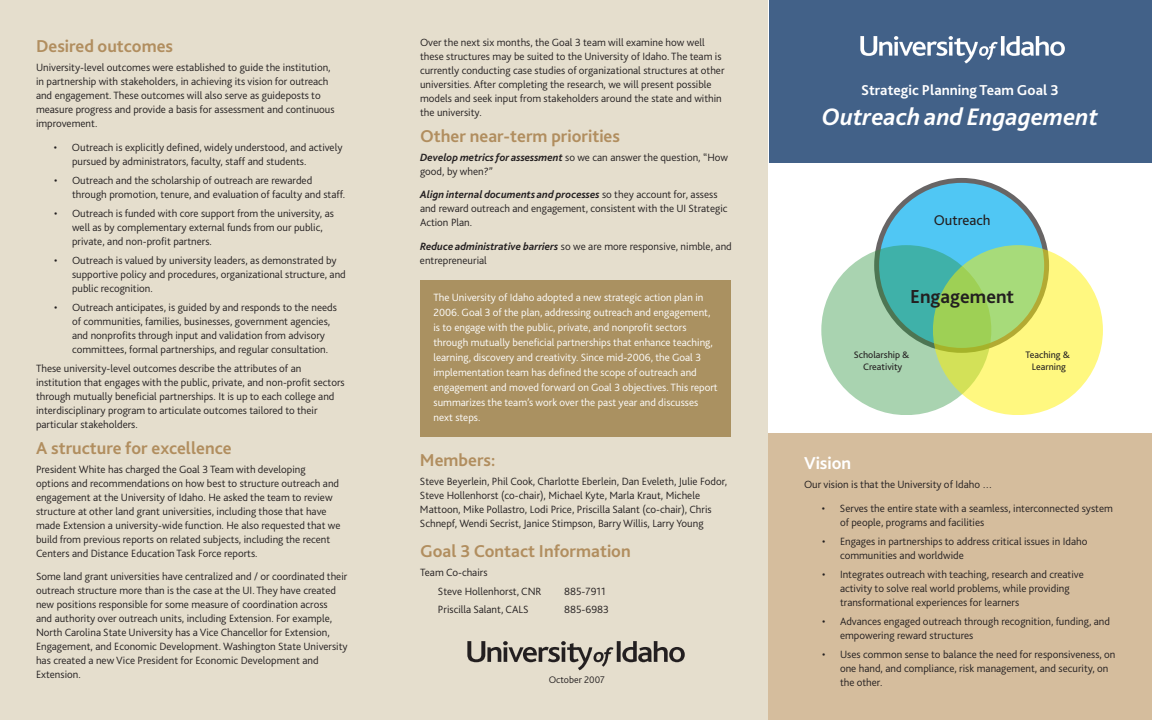
<style>
.page{position:relative;width:1152px;height:720px;background:#fff}
.page>*{position:absolute;margin:0;border:0;box-sizing:border-box;transform-origin:0 0}
.t1{font:italic 700 25px "Bliss 2";color:#fff}
.t2{font:700 19.7px "Bliss 2";color:#231f20}
.t3{font:700 18px "Bliss 2";color:#b18e5f}
.t4{font:700 18px "Bliss 2";color:#fff}
.t5{font:700 15px "Bliss 2";color:#fff}
.t6{font:14.8px "Bliss 2";color:#231f20}
.t7{font:300 11px/14px "Bliss 2";color:#231f20}
.t8{font:300 11px/15px "Bliss 2";color:#fff}
.t9{font:300 10px "Bliss 2";color:#231f20}
.t10{font:9.9px/11.8px "Bliss 2";color:#231f20;text-align:center}
.s1{font-weight:700;font-style:italic}
</style>
<div class="page">
<div style="left:764px;top:433px;width:388px;height:287px;background:#d5bd9d"></div>
<div style="left:0;top:0;width:768px;height:720px;background:#e5decd"></div>
<div style="left:769px;top:0;width:383px;height:163px;background:#426188"></div>
<svg style="left:860px;top:36px;width:205px;height:27px"></svg>
<svg style="left:877px;top:180px;width:170px;height:170px;background:#51bfe9"></svg>
<svg style="left:821px;top:245px;width:170px;height:170px;background:#8ac7ac"></svg>
<svg style="left:933px;top:245px;width:170px;height:170px;background:#d7e772"></svg>
<svg style="left:467px;top:641px;width:218px;height:29px"></svg>
<div style="left:420px;top:280px;width:312px;height:157px;background:#aa9161"></div>
<h3 class="t3" style="left:36px;top:35px;width:139px">Desired outcomes</h3>
<p class="t7" style="left:36px;top:60px;width:300px">University-level outcomes were established to guide the institution, in partnership with stakeholders, in achieving its vision for outreach and engagement. These outcomes will also serve as guideposts to measure progress and provide a basis for assessment and continuous improvement.</p>
<p class="t7" style="left:72px;top:140px;width:272px;text-indent:-18px">• Outreach is explicitly defined, widely understood, and actively pursued by administrators, faculty, staff and students.</p>
<p class="t7" style="left:72px;top:173px;width:275px;text-indent:-18px">• Outreach and the scholarship of outreach are rewarded through promotion, tenure, and evaluation of faculty and staff.</p>
<p class="t7" style="left:72px;top:206px;width:263px;text-indent:-18px">• Outreach is funded with core support from the university, as well as by complementary external funds from our public, private, and non-profit partners.</p>
<p class="t7" style="left:72px;top:253px;width:275px;text-indent:-18px">• Outreach is valued by university leaders, as demonstrated by supportive policy and procedures, organizational structure, and public recognition.</p>
<p class="t7" style="left:72px;top:300px;width:266px;text-indent:-18px">• Outreach anticipates, is guided by and responds to the needs of communities, families, businesses, government agencies, and nonprofits through input and validation from advisory committees, formal partnerships, and regular consultation.</p>
<p class="t7" style="left:36px;top:361px;width:310px">These university-level outcomes describe the attributes of an institution that engages with the public, private, and non-profit sectors through mutually beneficial partnerships. It is up to each college and interdisciplinary program to articulate outcomes tailored to their particular stakeholders.</p>
<h3 class="t3" style="left:36px;top:437px;width:197px">A structure for excellence</h3>
<p class="t7" style="left:36px;top:462px;width:306px">President White has charged the Goal 3 Team with developing options and recommendations on how best to structure outreach and engagement at the University of Idaho. He asked the team to review structure at other land grant universities, including those that have made Extension a university-wide function. He also requested that we build from previous reports on related subjects, including the recent Centers and Distance Education Task Force reports.</p>
<p class="t7" style="left:36px;top:569px;width:313px">Some land grant universities have centralized and / or coordinated their outreach structure more than is the case at the UI. They have created new positions responsible for some measure of coordination across<br>and authority over outreach units, including Extension. For example, North Carolina State University has a Vice Chancellor for Extension, Engagement, and Economic Development. Washington State University has created a new Vice President for Economic Development and Extension.</p>
<p class="t7" style="left:420px;top:35px;width:306px">Over the next six months, the Goal 3 team will examine how well these structures may be suited to the University of Idaho. The team is currently conducting case studies of organizational structures at other universities. After completing the research, we will present possible models and seek input from stakeholders around the state and within the university.</p>
<h3 class="t3" style="left:420px;top:125px;width:202px">Other near-term priorities</h3>
<p class="t7" style="left:420px;top:150px;width:310px"><span class="s1">Develop metrics for assessment</span> so we can answer the question, “How good, by when?”</p>
<p class="t7" style="left:420px;top:188px;width:309px"><span class="s1">Align internal documents and processes</span> so they account for, assess and reward outreach and engagement, consistent with the UI Strategic<br>Action Plan.</p>
<p class="t7" style="left:420px;top:239px;width:313px"><span class="s1">Reduce administrative barriers</span> so we are more responsive, nimble, and entrepreneurial</p>
<p class="t8" style="left:433px;top:290px;width:286px">The University of Idaho adopted a new strategic action plan in 2006. Goal 3 of the plan, addressing outreach and engagement, is to engage with the public, private, and nonprofit sectors through mutually beneficial partnerships that enhance teaching, learning, discovery and creativity. Since mid-2006, the Goal 3 implementation team has defined the scope of outreach and engagement and moved forward on Goal 3 objectives. This report summarizes the team’s work over the past year and discusses next steps.</p>
<h3 class="t3" style="left:420px;top:448px;width:77px">Members:</h3>
<p class="t7" style="left:420px;top:474px;width:309px">Steve Beyerlein, Phil Cook, Charlotte Eberlein, Dan Eveleth, Julie Fodor, Steve Hollenhorst (co-chair), Michael Kyte, Marla Kraut, Michele Mattoon, Mike Pollastro, Lodi Price, Priscilla Salant (co-chair), Chris Schnepf, Wendi Secrist, Janice Stimpson, Barry Willis, Larry Young</p>
<h3 class="t3" style="left:420px;top:539px;width:212px">Goal 3 Contact Information</h3>
<p class="t7" style="left:438px;top:562px;width:105px;line-height:19px;text-indent:-18px">Team Co-chairs<br>Steve Hollenhorst, CNR</p>
<p class="t7" style="left:564px;top:584px;width:43px">885-7911</p>
<p class="t7" style="left:438px;top:602px;width:92px">Priscilla Salant, CALS</p>
<p class="t7" style="left:564px;top:602px;width:47px">885-6983</p>
<p class="t9" style="left:549px;top:673px;width:58px">October 2007</p>
<h3 class="t5" style="left:861px;top:80px;width:199px">Strategic Planning Team Goal 3</h3>
<h1 class="t1" style="left:822px;top:101px;width:278px">Outreach and Engagement</h1>
<h3 class="t6" style="left:934px;top:211px;width:58px">Outreach</h3>
<h2 class="t2" style="left:910px;top:284px;width:106px">Engagement</h2>
<p class="t10" style="left:854px;top:349px;width:57px">Scholarship &amp;<br>Creativity</p>
<p class="t10" style="left:1025px;top:348px;width:46px">Teaching &amp;<br>Learning</p>
<h3 class="t4" style="left:804px;top:452px;width:49px">Vision</h3>
<p class="t7" style="left:804px;top:477px;width:190px">Our vision is that the University of Idaho …</p>
<p class="t7" style="left:840px;top:501px;width:274px;text-indent:-18px">• Serves the entire state with a seamless, interconnected system of people, programs and facilities</p>
<p class="t7" style="left:840px;top:534px;width:249px;text-indent:-18px">• Engages in partnerships to address critical issues in Idaho communities and worldwide</p>
<p class="t7" style="left:840px;top:567px;width:245px;text-indent:-18px">• Integrates outreach with teaching, research and creative activity to solve real world problems, while providing transformational experiences for learners</p>
<p class="t7" style="left:840px;top:614px;width:272px;text-indent:-18px">• Advances engaged outreach through recognition, funding, and empowering reward structures</p>
<p class="t7" style="left:840px;top:647px;width:277px;text-indent:-18px">• Uses common sense to balance the need for responsiveness, on one hand, and compliance, risk management, and security, on the other.</p>
</div>
